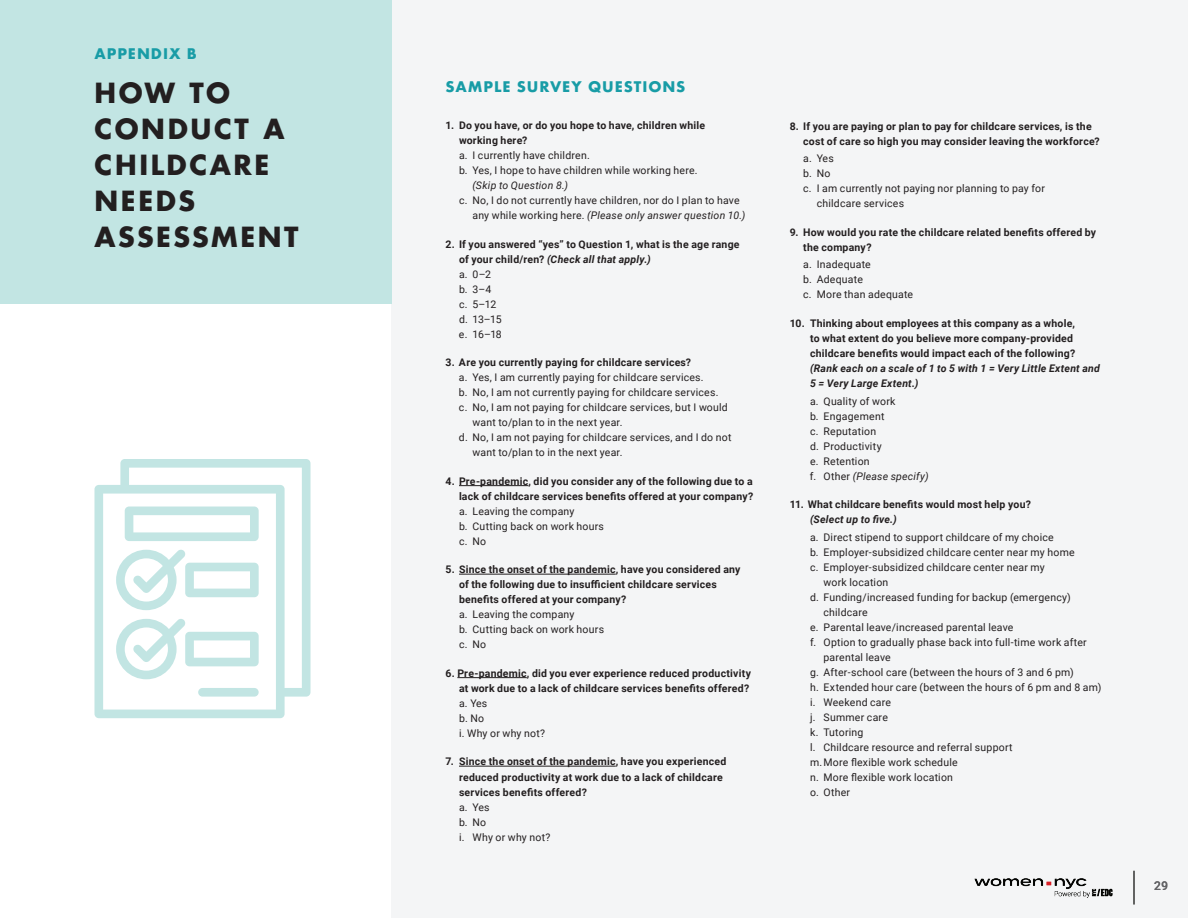
<style>
.page{position:relative;width:1188px;height:918px;background:#fff}
.page>*{position:absolute;margin:0;border:0;box-sizing:border-box;transform-origin:0 0}
.t1{font:700 27px/36px "Futura Std";letter-spacing:.095em;color:#231f20}
.t2{font:700 14.25px "Futura";letter-spacing:.065em;color:#189ca6}
.t3{font:500 12px "Roboto Mono";color:#636366}
.t4{font:10.5px/15px "Roboto";letter-spacing:.02em;color:#231f20}
.t5{font:700 10.5px/15px "Roboto";letter-spacing:.02em;color:#231f20}
.t6{font:italic 700 10.5px/15px "Roboto";letter-spacing:.025em;color:#231f20}
.t7{font:italic 10.5px "Roboto";letter-spacing:.025em;color:#231f20}
.s1{font-style:italic}
.s2{font-weight:400}
</style>
<div class="page">
<div style="left:392px;top:0;width:796px;height:918px;background:#f4f5f6"></div>
<img style="left:974px;top:878px;width:139px;height:20px">
<div style="left:0;top:0;width:392px;height:304px;background:#c2e5e3"></div>
<hr style="left:459px;top:485px;width:69px;height:1px;background:#231f20">
<hr style="left:459px;top:574px;width:157px;height:1px;background:#231f20">
<hr style="left:457px;top:677px;width:70px;height:1px;background:#231f20">
<hr style="left:459px;top:766px;width:157px;height:1px;background:#231f20">
<hr style="left:1134px;top:871px;width:1px;height:33px;background:#040503">
<svg style="left:94px;top:459px;width:216px;height:259px"></svg>
<div style="left:198px;top:688px;width:61px;height:9px;background:#c2e5e3;border-radius:4px"></div>
<svg style="left:125px;top:507px;width:134px;height:34px"></svg>
<svg style="left:116px;top:618px;width:143px;height:61px"></svg>
<svg style="left:116px;top:549px;width:143px;height:61px"></svg>
<h2 class="t2" style="left:94px;top:43px;width:104px">APPENDIX B</h2>
<h1 class="t1" style="left:94px;top:75px;width:206px">HOW TO<br>CONDUCT A<br>CHILDCARE<br>NEEDS<br>ASSESSMENT</h1>
<h2 class="t2" style="left:446px;top:77px;width:242px">SAMPLE SURVEY QUESTIONS</h2>
<p class="t5" style="left:459px;top:118px;width:248px;text-indent:-14px">1. Do you have, or do you hope to have, children while working here?</p>
<p class="t4" style="left:459px;top:148px;width:240px">a. I currently have children.<br>b. Yes, I hope to have children while working here.</p>
<p class="t7" style="left:473px;top:178px;width:97px">(Skip to Question 8.)</p>
<p class="t4" style="left:473px;top:193px;width:274px;text-indent:-14px">c. No, I do not currently have children, nor do I plan to have any while working here. <span class="s1">(Please only answer question 10.)</span></p>
<p class="t5" style="left:459px;top:236px;width:282px;text-indent:-13px">2. If you answered “yes” to Question 1, what is the age range of your child/ren? <span class="s1">(Check all that apply.)<br></span><span class="s2">a. 0–2<br>b. 3–4<br>c. 5–12<br>d. 13–15<br>e. 16–18</span></p>
<p class="t5" style="left:445px;top:355px;width:247px">3. Are you currently paying for childcare services?</p>
<p class="t4" style="left:459px;top:370px;width:246px">a. Yes, I am currently paying for childcare services.</p>
<p class="t4" style="left:459px;top:385px;width:261px">b. No, I am not currently paying for childcare services.</p>
<p class="t4" style="left:459px;top:400px;width:270px">c. No, I am not paying for childcare services, but I would</p>
<p class="t4" style="left:472px;top:415px;width:152px">want to/plan to in the next year.</p>
<p class="t4" style="left:459px;top:430px;width:274px">d. No, I am not paying for childcare services, and I do not</p>
<p class="t4" style="left:472px;top:445px;width:152px">want to/plan to in the next year.</p>
<p class="t5" style="left:446px;top:473px;width:309px;text-align:right">4. Pre-pandemic, did you consider any of the following due to a lack of childcare services benefits offered at your company?</p>
<p class="t4" style="left:459px;top:503px;width:147px">a. Leaving the company<br>b. Cutting back on work hours c. No</p>
<p class="t5" style="left:459px;top:562px;width:283px;text-indent:-14px">5. Since the onset of the pandemic, have you considered any of the following due to insufficient childcare services benefits offered at your company?</p>
<p class="t4" style="left:459px;top:607px;width:147px">a. Leaving the company<br>b. Cutting back on work hours c. No</p>
<p class="t5" style="left:446px;top:665px;width:307px;text-align:right">6. Pre-pandemic, did you ever experience reduced productivity at work due to a lack of childcare services benefits offered?</p>
<p class="t4" style="left:459px;top:695px;width:88px">a. Yes<br>b. No<br>i. Why or why not?</p>
<p class="t5" style="left:459px;top:754px;width:269px;text-indent:-14px">7. Since the onset of the pandemic, have you experienced reduced productivity at work due to a lack of childcare services benefits offered?</p>
<p class="t4" style="left:459px;top:799px;width:93px">a. Yes<br>b. No<br>i. Why or why not?</p>
<p class="t5" style="left:803px;top:118px;width:298px;text-indent:-14px">8. If you are paying or plan to pay for childcare services, is the cost of care so high you may consider leaving the workforce?</p>
<p class="t4" style="left:803px;top:151px;width:32px">a. Yes</p>
<p class="t4" style="left:803px;top:166px;width:29px">b. No</p>
<p class="t4" style="left:803px;top:181px;width:243px">c. I am currently not paying nor planning to pay for</p>
<p class="t4" style="left:817px;top:196px;width:89px">childcare services</p>
<p class="t5" style="left:803px;top:224px;width:294px;text-indent:-14px">9. How would you rate the childcare related benefits offered by the company?</p>
<p class="t4" style="left:803px;top:257px;width:111px">a. Inadequate<br>b. Adequate<br>c. More than adequate</p>
<p class="t5" style="left:810px;top:315px;width:267px;text-indent:-20px">10. Thinking about employees at this company as a whole, to what extent do you believe more company-provided childcare benefits would impact each of the following?</p>
<p class="t6" style="left:810px;top:360px;width:291px">(Rank each on a scale of 1 to 5 with 1 = Very Little Extent and<br>5 = Very Large Extent.)</p>
<p class="t4" style="left:810px;top:393px;width:120px">a. Quality of work<br>b. Engagement<br>c. Reputation<br>d. Productivity<br>e. Retention<br>f. Other <span class="s1">(Please specify)</span></p>
<p class="t5" style="left:790px;top:497px;width:243px">11. What childcare benefits would most help you?</p>
<p class="t6" style="left:810px;top:512px;width:88px">(Select up to five.)</p>
<p class="t4" style="left:810px;top:529px;width:245px">a. Direct stipend to support childcare of my choice</p>
<p class="t4" style="left:810px;top:544px;width:266px">b. Employer-subsidized childcare center near my home</p>
<p class="t4" style="left:810px;top:559px;width:236px">c. Employer-subsidized childcare center near my</p>
<p class="t4" style="left:824px;top:574px;width:66px">work location</p>
<p class="t4" style="left:810px;top:589px;width:262px">d. Funding/increased funding for backup (emergency)</p>
<p class="t4" style="left:824px;top:604px;width:46px">childcare</p>
<p class="t4" style="left:810px;top:619px;width:205px">e. Parental leave/increased parental leave</p>
<p class="t4" style="left:810px;top:634px;width:278px">f. Option to gradually phase back into full-time work after</p>
<p class="t4" style="left:824px;top:649px;width:69px">parental leave</p>
<p class="t4" style="left:810px;top:664px;width:265px">g. After-school care (between the hours of 3 and 6 pm)</p>
<p class="t4" style="left:810px;top:679px;width:293px">h. Extended hour care (between the hours of 6 pm and 8 am)</p>
<p class="t4" style="left:810px;top:694px;width:83px">i. Weekend care</p>
<p class="t4" style="left:810px;top:709px;width:79px">j. Summer care</p>
<p class="t4" style="left:810px;top:724px;width:55px">k. Tutoring</p>
<p class="t4" style="left:810px;top:739px;width:204px">l. Childcare resource and referral support</p>
<p class="t4" style="left:810px;top:754px;width:149px">m.More flexible work schedule</p>
<p class="t4" style="left:810px;top:769px;width:145px">n. More flexible work location</p>
<p class="t4" style="left:810px;top:784px;width:42px">o. Other</p>
<p class="t3" style="left:1154px;top:877px;width:16px">29</p>
</div>
